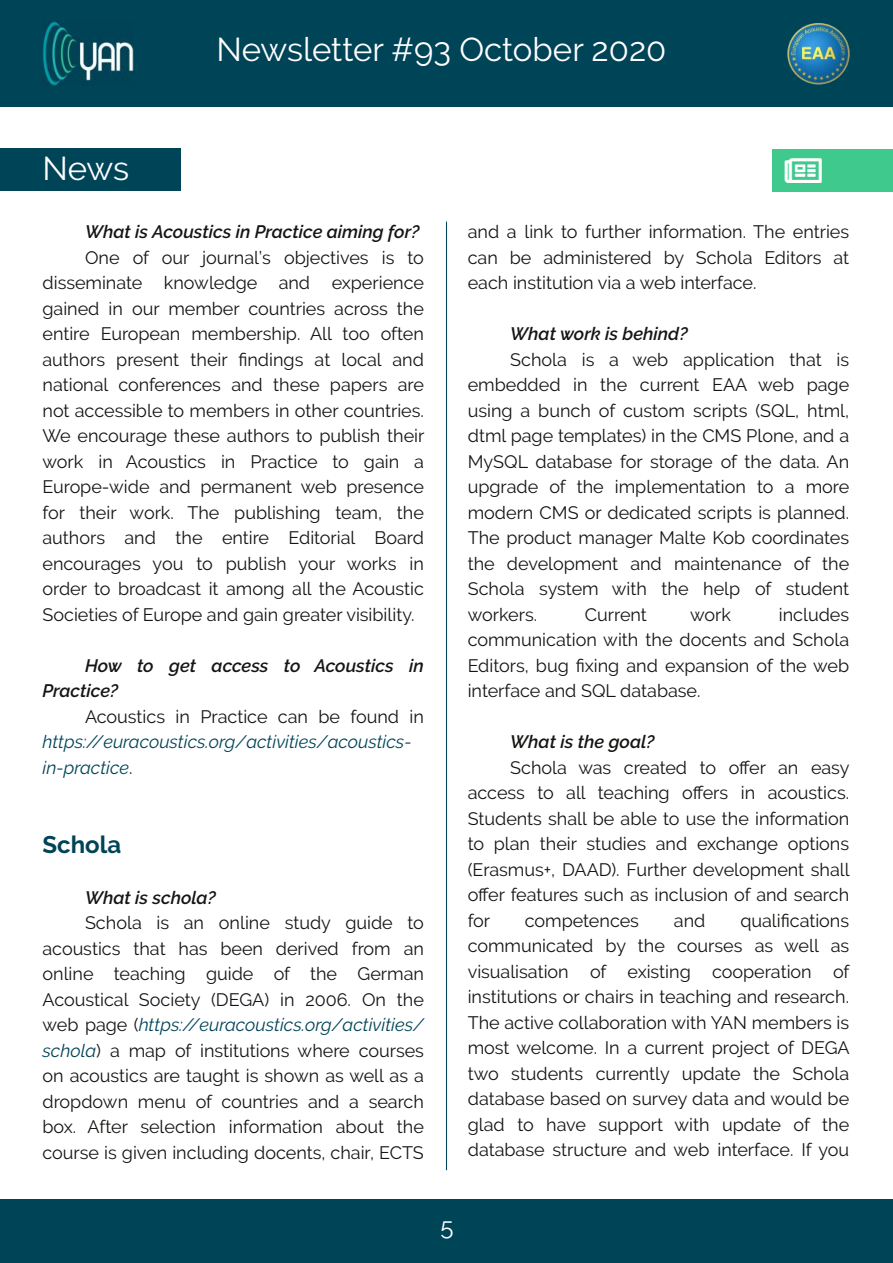
<style>
.page{position:relative;width:893px;height:1263px;background:#fff}
.page>*{position:absolute;margin:0;border:0;box-sizing:border-box;transform-origin:0 0}
.t1{font:33px "Raleway";color:#fff}
.t2{font:700 24px "Raleway";color:#004457}
.t3{font:24px "Raleway";color:#fff}
.t4{font:18px/25.5px "Raleway";letter-spacing:-.005em;color:#171513;text-align:justify}
.t5{font:italic 600 18px/25.5px "Raleway";color:#171513}
.t6{font:italic 18px/25.5px "Raleway";color:#004457}
.s1{font-style:normal;color:#171513}
.s2{font-style:italic;color:#004457}
</style>
<div class="page">
<div style="left:0;top:0;width:893px;height:106px;background:#004457"></div>
<img style="left:787px;top:23px;width:63px;height:62px">
<img style="left:43px;top:21px;width:90px;height:64px">
<div style="left:0;top:1199px;width:893px;height:64px;background:#004457"></div>
<div style="left:0;top:148px;width:180px;height:43px;background:#004457"></div>
<div style="left:773px;top:149px;width:120px;height:42px;background:#40c98c"></div>
<hr style="left:446px;top:222px;width:1px;height:948px;background:#004457">
<h1 class="t1" style="left:43px;top:149px;width:88px">News</h1>
<h1 class="t1" style="left:216px;top:30px;width:451px">Newsletter #93 October 2020</h1>
<p class="t5" style="left:85px;top:219px;width:336px">What is Acoustics in Practice aiming for?</p>
<p class="t4" style="left:43px;top:244px;width:383px;text-indent:43px">One of our journal’s objectives is to disseminate knowledge and experience gained in our member countries across the entire European membership. All too often authors present their findings at local and national conferences and these papers are not accessible to members in other countries.<br>We encourage these authors to publish their work in Acoustics in Practice to gain a Europe-wide and permanent web presence for their work. The publishing team, the authors and the entire Editorial Board encourages you to publish your works in order to broadcast it among all the Acoustic Societies of Europe and gain greater visibility.</p>
<p class="t5" style="left:43px;top:652px;width:383px;text-indent:43px">How to get access to Acoustics in<br>Practice?</p>
<p class="t4" style="left:85px;top:703px;width:340px">Acoustics in Practice can be found in</p>
<p class="t6" style="left:43px;top:729px;width:371px">https://euracoustics.org/activities/acoustics&shy;in-practice<span class="s1">.</span></p>
<h2 class="t2" style="left:43px;top:830px;width:80px">Schola</h2>
<p class="t5" style="left:85px;top:885px;width:132px">What is schola?</p>
<p class="t4" style="left:43px;top:910px;width:383px;text-indent:43px">Schola is an online study guide to acoustics that has been derived from an online teaching guide of the German Acoustical Society (DEGA) in 2006. On the web page (<span class="s2">https://euracoustics.org/activities/ schola</span>) a map of institutions where courses on acoustics are taught is shown as well as a dropdown menu of countries and a search box. After selection information about the course is given including docents, chair, ECTS</p>
<p class="t4" style="left:468px;top:219px;width:383px">and a link to further information. The entries can be administered by Schola Editors at each institution via a web interface.</p>
<p class="t5" style="left:510px;top:321px;width:179px">What work is behind?</p>
<p class="t4" style="left:468px;top:346px;width:383px;text-indent:43px">Schola is a web application that is embedded in the current EAA web page using a bunch of custom scripts (SQL, html, dtml page templates) in the CMS Plone, and a MySQL database for storage of the data. An upgrade of the implementation to a more modern CMS or dedicated scripts is planned.<br>The product manager Malte Kob coordinates the development and maintenance of the Schola system with the help of student workers.</p>
<p class="t4" style="left:468px;top:601px;width:383px;text-indent:311px">includes communication with the docents and Schola Editors, bug fixing and expansion of the web interface and SQL database.</p>
<p class="t5" style="left:510px;top:729px;width:146px">What is the goal?</p>
<p class="t4" style="left:468px;top:754px;width:383px;text-indent:43px">Schola was created to offer an easy access to all teaching offers in acoustics.<br>Students shall be able to use the information to plan their studies and exchange options (Erasmus+, DAAD). Further development shall offer features such as inclusion of and search for</p>
<p class="t4" style="left:585px;top:601px;width:63px">Current</p>
<p class="t4" style="left:690px;top:601px;width:42px">work</p>
<p class="t4" style="left:468px;top:907px;width:383px;text-indent:273px">qualifications communicated by the courses as well as visualisation of existing cooperation of institutions or chairs in teaching and research.<br>The active collaboration with YAN members is most welcome. In a current project of DEGA two students currently update the Schola database based on survey data and would be glad to have support with update of the database structure and web interface. If you</p>
<p class="t4" style="left:525px;top:907px;width:116px">competences</p>
<p class="t4" style="left:674px;top:907px;width:33px">and</p>
<h2 class="t3" style="left:440px;top:1213px;width:15px">5</h2>
</div>
